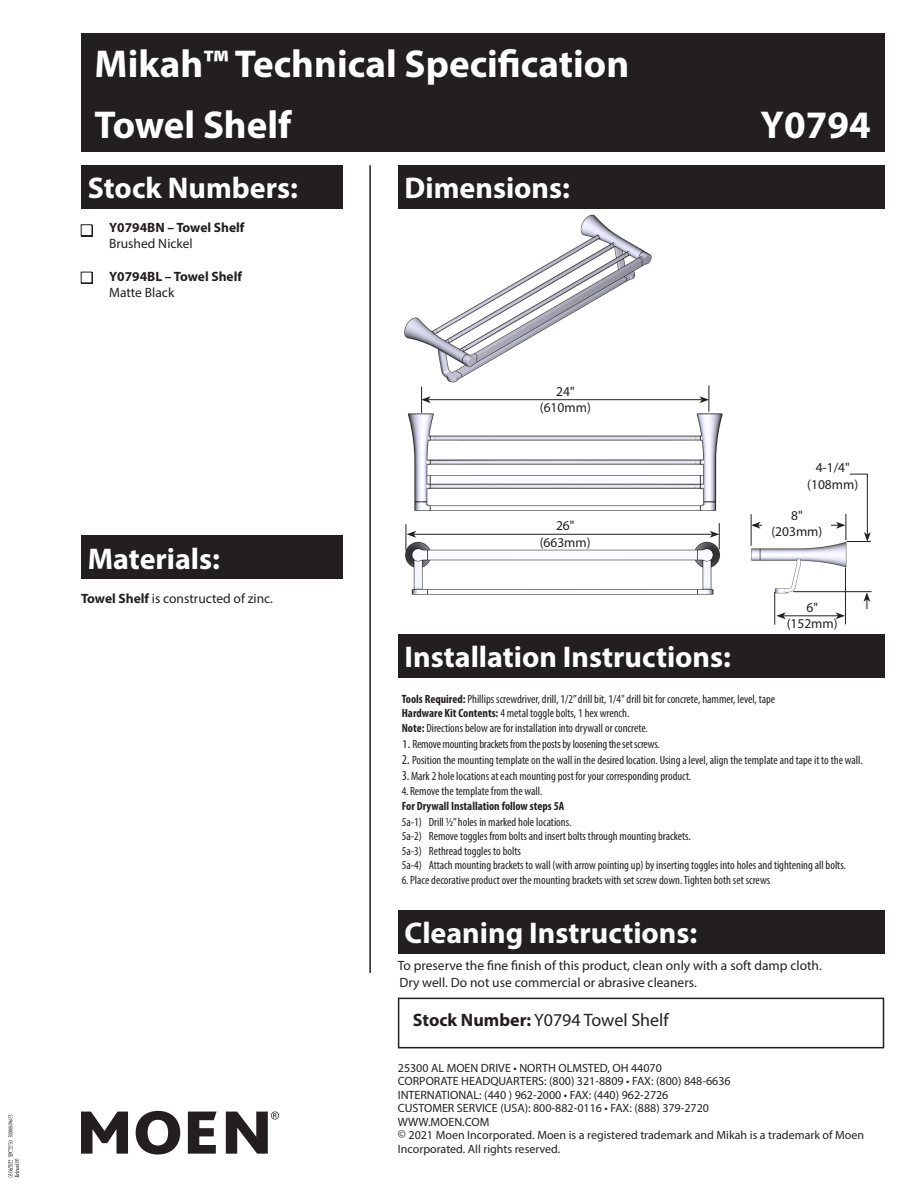
<style>
.page{position:relative;width:918px;height:1188px;background:#fff}
.page>*{position:absolute;margin:0;border:0;box-sizing:border-box;transform-origin:0 0}
.Title_Text{font:700 39px "Myriad Pro";color:#fff}
.Section_Headers{font:700 30px "Myriad Pro";color:#fff}
.Stock_Number___Produ{font:18px "Myriad Pro";color:#231f20}
.Text{font:13.5px/16.2px "Myriad Pro";color:#231f20}
.Bold_Stock_Number{font:13.5px "Myriad Pro";color:#231f20}
.Bold_Stock_Number-2{font:700 13.5px "Myriad Pro";color:#231f20}
.Unbolded_Stock_Numbe{font:13.5px "Myriad Pro";color:#231f20}
.Bold_Stock_Number-3{font:condensed 12px "Myriad Pro";color:#231f20}
.Description_Content{font:condensed 12px/14.4px "Myriad Pro";color:#231f20}
.Copyright_Info{font:12px/13.5px "Myriad Pro";color:#231f20}
.s1{font-weight:700}
.s2{font-stretch:normal}
.s3{font-size:13.5px}
.s4{font-stretch:normal;font-size:13.5px}
</style>
<div class="page">
<div style="left:81px;top:34px;width:803px;height:118px;background:#231f20"></div>
<div style="left:81px;top:165px;width:261px;height:43px;background:#231f20"></div>
<div style="left:398px;top:165px;width:486px;height:43px;background:#231f20"></div>
<div style="left:398px;top:634px;width:486px;height:43px;background:#231f20"></div>
<div style="left:398px;top:911px;width:486px;height:43px;background:#231f20"></div>
<div style="left:81px;top:536px;width:261px;height:43px;background:#231f20"></div>
<div style="left:398px;top:998px;width:486px;height:50px;border:2px solid #231f20"></div>
<hr style="left:369px;top:165px;width:2px;height:808px;background:#231f20">
<svg style="left:81px;top:1112px;width:47px;height:42px"></svg>
<svg style="left:136px;top:1111px;width:44px;height:44px"></svg>
<svg style="left:188px;top:1112px;width:29px;height:42px"></svg>
<svg style="left:226px;top:1111px;width:53px;height:43px"></svg>
<div style="left:82px;top:225px;width:11px;height:12px;background:#231f20"></div>
<div style="left:81px;top:225px;width:11px;height:10px;background:#fff"></div>
<div style="left:81px;top:225px;width:11px;height:11px;border:1px solid #231f20"></div>
<div style="left:82px;top:273px;width:11px;height:11px;background:#231f20"></div>
<div style="left:81px;top:272px;width:11px;height:11px;background:#fff"></div>
<img style="left:405px;top:530px;width:315px;height:65px">
<img style="left:407px;top:396px;width:316px;height:115px">
<img style="left:404px;top:214px;width:248px;height:173px">
<img style="left:750px;top:529px;width:117px;height:81px">
<hr style="left:414px;top:534px;width:298px;height:1px;background:#231f20">
<div style="left:531px;top:386px;width:68px;height:32px;background:#fff"></div>
<hr style="left:758px;top:525px;width:80px;height:1px;background:#231f20">
<svg style="left:752px;top:522px;width:9px;height:7px"></svg>
<hr style="left:751px;top:514px;width:1px;height:32px;background:#231f20">
<div style="left:763px;top:510px;width:68px;height:32px;background:#fff"></div>
<hr style="left:793px;top:591px;width:79px;height:1px;background:#231f20">
<svg style="left:863px;top:592px;width:7px;height:17px"></svg>
<hr style="left:428px;top:399px;width:274px;height:1px;background:#231f20">
<svg style="left:700px;top:385px;width:10px;height:27px"></svg>
<svg style="left:421px;top:387px;width:10px;height:26px"></svg>
<svg style="left:836px;top:473px;width:35px;height:69px"></svg>
<hr style="left:845px;top:568px;width:1px;height:56px;background:#231f20">
<hr style="left:774px;top:592px;width:1px;height:33px;background:#231f20">
<hr style="left:783px;top:615px;width:55px;height:1px;background:#231f20">
<svg style="left:836px;top:612px;width:9px;height:7px"></svg>
<svg style="left:776px;top:612px;width:10px;height:7px"></svg>
<svg style="left:710px;top:523px;width:10px;height:26px"></svg>
<svg style="left:406px;top:524px;width:10px;height:26px"></svg>
<svg style="left:8px;top:1115px;width:11px;height:62px"></svg>
<p class="Title_Text" style="left:94px;top:38px;width:536px">Mikah™ Technical Specification</p>
<p class="Title_Text" style="left:94px;top:100px;width:198px">Towel Shelf</p>
<p class="Title_Text" style="left:761px;top:100px;width:112px">Y0794</p>
<p class="Section_Headers" style="left:88px;top:168px;width:212px">Stock Numbers:</p>
<p class="Section_Headers" style="left:405px;top:168px;width:167px">Dimensions:</p>
<p class="Bold_Stock_Number-2" style="left:109px;top:219px;width:137px">Y0794BN – Towel Shelf</p>
<p class="Unbolded_Stock_Numbe" style="left:109px;top:235px;width:85px">Brushed Nickel</p>
<p class="Bold_Stock_Number-2" style="left:109px;top:267px;width:135px">Y0794BL – Towel Shelf</p>
<p class="Unbolded_Stock_Numbe" style="left:109px;top:284px;width:67px">Matte Black</p>
<p class="Section_Headers" style="left:88px;top:539px;width:134px">Materials:</p>
<p class="Text" style="left:81px;top:590px;width:194px"><span class="s1">Towel Shelf</span> is constructed of zinc.</p>
<p class="Bold_Stock_Number" style="left:556px;top:383px;width:20px">24"</p>
<p class="Bold_Stock_Number" style="left:540px;top:400px;width:52px">(610mm)</p>
<p class="Bold_Stock_Number" style="left:556px;top:518px;width:20px">26"</p>
<p class="Bold_Stock_Number" style="left:540px;top:534px;width:52px">(663mm)</p>
<p class="Section_Headers" style="left:405px;top:637px;width:328px">Installation Instructions:</p>
<p class="Bold_Stock_Number" style="left:816px;top:460px;width:36px">4-1/4"</p>
<p class="Bold_Stock_Number" style="left:807px;top:476px;width:52px">(108mm)</p>
<p class="Bold_Stock_Number" style="left:791px;top:507px;width:13px">8"</p>
<p class="Bold_Stock_Number" style="left:771px;top:523px;width:52px">(203mm)</p>
<p class="Bold_Stock_Number" style="left:806px;top:599px;width:13px">6"</p>
<p class="Bold_Stock_Number" style="left:787px;top:616px;width:52px">(152mm)</p>
<p class="Bold_Stock_Number-3" style="left:402px;top:692px;width:375px"><span class="s1">Tools Required:</span> Phillips screwdriver, drill, 1/2” drill bit, 1/4" drill bit for concrete, hammer, level, tape</p>
<p class="Bold_Stock_Number-3" style="left:402px;top:706px;width:229px"><span class="s1">Hardware Kit Contents:</span> 4 metal toggle bolts, 1 hex wrench.</p>
<p class="Bold_Stock_Number-3" style="left:402px;top:721px;width:248px"><span class="s1">Note:</span> Directions below are for installation into drywall or concrete.</p>
<p class="Bold_Stock_Number-3" style="left:402px;top:737px;width:260px"><span class="s2">1.</span> Remove mounting brackets from the posts by loosening the set screws.</p>
<p class="Bold_Stock_Number-3" style="left:402px;top:753px;width:462px"><span class="s3">2</span><span class="s4">.</span> Position the mounting template on the wall in the desired location. Using a level, align the template and tape it to the wall.</p>
<p class="Bold_Stock_Number-3" style="left:402px;top:769px;width:291px"><span class="s3">3.</span> Mark 2 hole locations at each mounting post for your corresponding product.</p>
<p class="Bold_Stock_Number-3" style="left:402px;top:784px;width:142px">4. Remove the template from the wall.</p>
<p class="Description_Content" style="left:402px;top:798px;width:171px;line-height:16.2px"><span class="s1">For Drywall Installation follow steps 5A<br></span>5a-1) Drill ½” holes in marked hole locations.</p>
<p class="Description_Content" style="left:402px;top:829px;width:446px">5a-2) Remove toggles from bolts and insert bolts through mounting brackets.<br>5a-3) Rethread toggles to bolts<br>5a-4) Attach mounting brackets to wall (with arrow pointing up) by inserting toggles into holes and tightening all bolts.</p>
<p class="Description_Content" style="left:402px;top:872px;width:370px">6. Place decorative product over the mounting brackets with set screw down. Tighten both set screws</p>
<p class="Section_Headers" style="left:405px;top:914px;width:294px">Cleaning Instructions:</p>
<p class="Text" style="left:398px;top:957px;width:426px">To preserve the fine finish of this product, clean only with a soft damp cloth.<br>Dry well. Do not use commercial or abrasive cleaners.</p>
<p class="Stock_Number___Produ" style="left:413px;top:1009px;width:257px"><span class="s1">Stock Number:</span> Y0794 Towel Shelf</p>
<p class="Copyright_Info" style="left:398px;top:1061px;width:265px">25300 AL MOEN DRIVE • NORTH OLMSTED, OH 44070</p>
<p class="Copyright_Info" style="left:398px;top:1074px;width:334px">CORPORATE HEADQUARTERS: (800) 321-8809 • FAX: (800) 848-6636</p>
<p class="Copyright_Info" style="left:398px;top:1088px;width:272px">INTERNATIONAL: (440 ) 962-2000 • FAX: (440) 962-2726</p>
<p class="Copyright_Info" style="left:398px;top:1101px;width:313px">CUSTOMER SERVICE (USA): 800-882-0116 • FAX: (888) 379-2720</p>
<p class="Copyright_Info" style="left:398px;top:1115px;width:93px">WWW.MOEN.COM</p>
<p class="Copyright_Info" style="left:398px;top:1128px;width:468px">© 2021 Moen Incorporated. Moen is a registered trademark and Mikah is a trademark of Moen<br>Incorporated. All rights reserved.</p>
</div>
